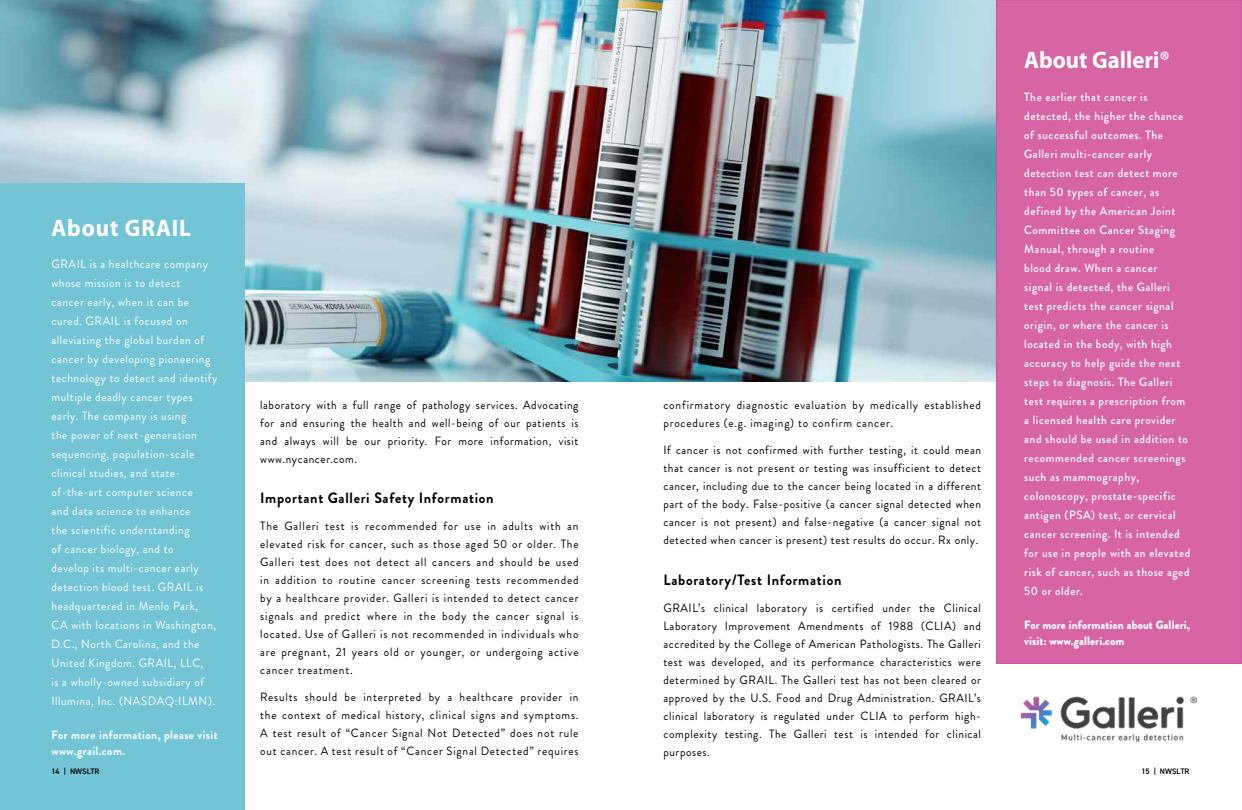
<style>
.page{position:relative;width:1242px;height:810px;background:#fff}
.page>*{position:absolute;margin:0;border:0;box-sizing:border-box;transform-origin:0 0}
.t1{font:700 24px "Myriad Pro";letter-spacing:.005em;color:#fff;scale:.95 1}
.t2{font:700 24px "Myriad Pro";letter-spacing:.04em;color:#fff;scale:.95 1}
.t3{font:700 15px "Brandon Grotesque";letter-spacing:.05em;color:#000;scale:.95 1}
.t4{font:12px/18px "Brandon Grotesque";letter-spacing:.07em;color:#000;text-align:justify;scale:.95 1}
.t5{font:500 12px/19px "Brandon Grotesque";letter-spacing:.05em;color:#fff;scale:.95 1}
.t6{font:12px/19px "Brandon Grotesque";letter-spacing:.05em;color:#fff;scale:.95 1}
.t7{font:900 12px/16px "Brandon Grotesque";letter-spacing:.01em;color:#fff;scale:.95 1}
.t8{font:700 12px/16px "Brandon Grotesque";letter-spacing:.04em;color:#fff;scale:.95 1}
.t9{font:600 8px "DIN2014";color:#000}
</style>
<div class="page">
<img style="left:0;top:0;width:996px;height:382px">
<div style="left:0;top:184px;width:244px;height:626px;background:#73c5d6"></div>
<div style="left:996px;top:0;width:246px;height:663px;background:#d765a3"></div>
<div style="left:996px;top:0;width:246px;height:664px;border:1px solid #cb56a0"></div>
<img style="left:1021px;top:696px;width:176px;height:46px">
<h1 class="t2" style="left:52px;top:212px;width:148px">About GRAIL</h1>
<p class="t6" style="left:52px;top:255px;width:176px">GRAIL is a healthcare company whose mission is to detect<br>cancer early, when it can be cured. GRAIL is focused on alleviating the global burden of cancer by developing pioneering technology to detect and identify multiple deadly cancer types early. The company is using<br>the power of next-generation sequencing, population-scale clinical studies, and state&shy;of-the-art computer science<br>and data science to enhance<br>the scientific understanding<br>of cancer biology, and to<br>develop its multi-cancer early detection blood test. GRAIL is headquartered in Menlo Park,<br>CA with locations in Washington,<br>D.C., North Carolina, and the<br>United Kingdom. GRAIL, LLC,<br>is a wholly-owned subsidiary of<br>Illumina, Inc. (NASDAQ:ILMN).</p>
<p class="t8" style="left:52px;top:727px;width:176px">For more information, please visit www.grail.com.</p>
<p class="t4" style="left:260px;top:396px;width:337px">laboratory with a full range of pathology services. Advocating for and ensuring the health and well-being of our patients is and always will be our priority. For more information, visit www.nycancer.com.</p>
<p class="t3" style="left:260px;top:488px;width:247px">Important Galleri Safety Information</p>
<p class="t4" style="left:260px;top:517px;width:337px">The Galleri test is recommended for use in adults with an elevated risk for cancer, such as those aged 50 or older. The Galleri test does not detect all cancers and should be used in addition to routine cancer screening tests recommended by a healthcare provider. Galleri is intended to detect cancer signals and predict where in the body the cancer signal is located. Use of Galleri is not recommended in individuals who are pregnant, 21 years old or younger, or undergoing active cancer treatment.</p>
<p class="t4" style="left:260px;top:688px;width:337px">Results should be interpreted by a healthcare provider in the context of medical history, clinical signs and symptoms.<br>A test result of “Cancer Signal Not Detected” does not rule out cancer. A test result of “Cancer Signal Detected” requires</p>
<p class="t4" style="left:663px;top:396px;width:336px">confirmatory diagnostic evaluation by medically established procedures (e.g. imaging) to confirm cancer.</p>
<p class="t4" style="left:663px;top:441px;width:336px">If cancer is not confirmed with further testing, it could mean that cancer is not present or testing was insufficient to detect cancer, including due to the cancer being located in a different part of the body. False-positive (a cancer signal detected when cancer is not present) and false-negative (a cancer signal not detected when cancer is present) test results do occur. Rx only.</p>
<p class="t3" style="left:663px;top:569px;width:189px">Laboratory/Test Information</p>
<p class="t4" style="left:663px;top:599px;width:336px">GRAIL’s clinical laboratory is certified under the Clinical Laboratory Improvement Amendments of 1988 (CLIA) and accredited by the College of American Pathologists. The Galleri test was developed, and its performance characteristics were determined by GRAIL. The Galleri test has not been cleared or approved by the U.S. Food and Drug Administration. GRAIL’s clinical laboratory is regulated under CLIA to perform high&shy;complexity testing. The Galleri test is intended for clinical purposes.</p>
<h1 class="t1" style="left:1024px;top:45px;width:155px">About Galleri®</h1>
<p class="t5" style="left:1024px;top:88px;width:176px">The earlier that cancer is detected, the higher the chance of successful outcomes. The<br>Galleri multi-cancer early detection test can detect more than 50 types of cancer, as defined by the American Joint<br>Committee on Cancer Staging<br>Manual, through a routine<br>blood draw. When a cancer<br>signal is detected, the Galleri test predicts the cancer signal origin, or where the cancer is located in the body, with high accuracy to help guide the next steps to diagnosis. The Galleri test requires a prescription from a licensed health care provider and should be used in addition to recommended cancer screenings such as mammography, colonoscopy, prostate-specific antigen (PSA) test, or cervical cancer screening. It is intended for use in people with an elevated risk of cancer, such as those aged<br>50 or older.</p>
<p class="t7" style="left:1024px;top:617px;width:176px">For more information about Galleri, visit: www.galleri.com</p>
<p class="t9" style="left:51px;top:766px;width:50px">14 | NWSLTR</p>
<p class="t9" style="left:1141px;top:766px;width:50px">15 | NWSLTR</p>
</div>
